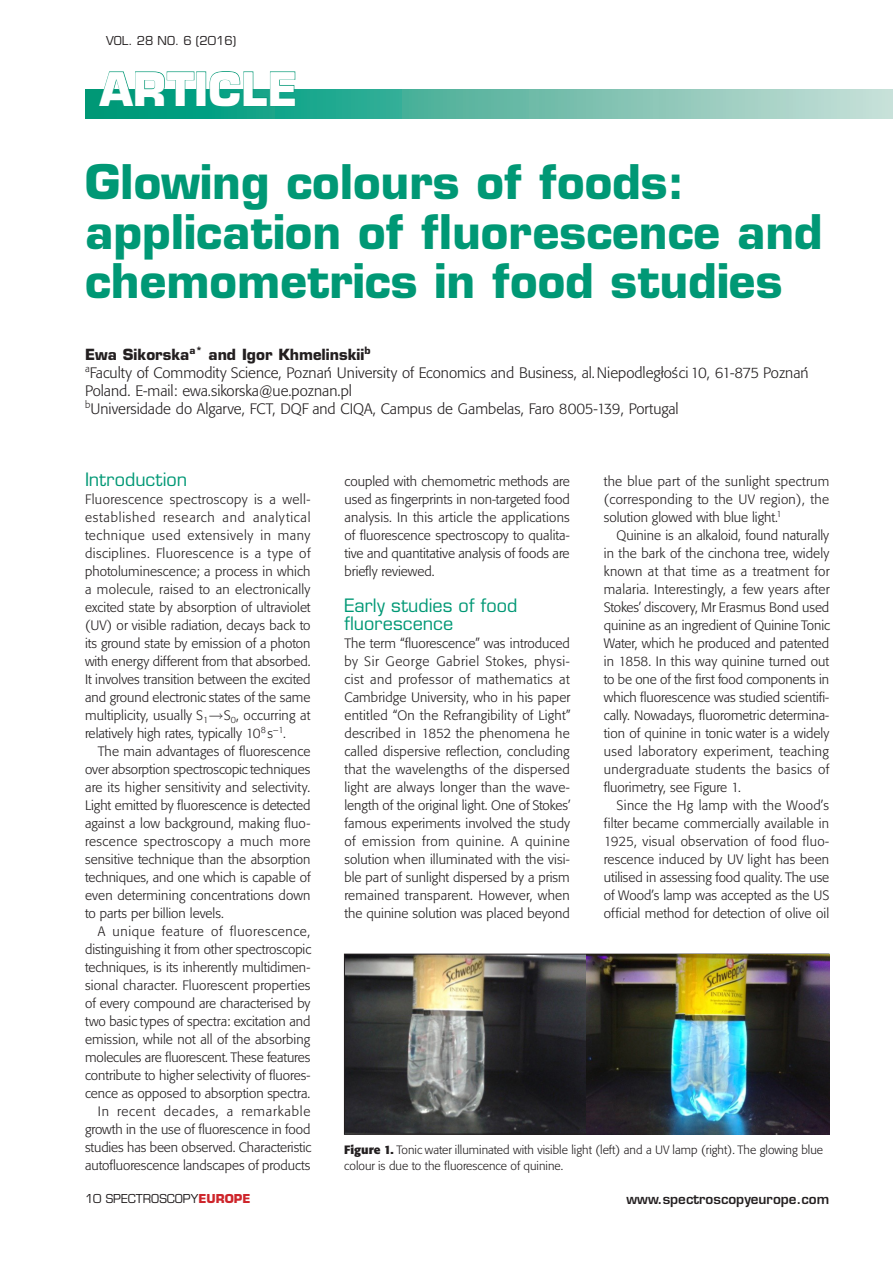
<style>
.page{position:relative;width:893px;height:1263px;background:#fff}
.page>*{position:absolute;margin:0;border:0;box-sizing:border-box;transform-origin:0 0}
.Article_title{font:700 46.5px/49.5px "Eurostile";color:#009875}
.t1{font:700 45px "Eurostile";color:#fff}
.Article_A_Head{font:18px/18px "Eurostile";letter-spacing:.005em;color:#009875}
.Article_address{font:300 15px/18px "Formata BQ";color:#231f20}
.Article_Author{font:700 15px "Eurostile";color:#231f20}
.Body_indent{font:300 13.5px/18px "Formata BQ";color:#231f20;text-align:justify}
.Body_copy{font:300 13.5px/18px "Formata BQ";color:#231f20;text-align:justify}
.t2{font:600 13.5px "Eurostile";color:#231f20}
.Article_caption{font:300 12px/15.8px "Formata BQ";color:#231f20}
.t3{font:12px "Eurostile";color:#231f20}
.s1{font-weight:700;color:#ce252b}
.s2{font-weight:700}
</style>
<div class="page">
<svg style="left:85px;top:89px;width:808px;height:29px;background:#67bca9"></svg>
<svg style="left:98px;top:71px;width:97px;height:35px"></svg>
<div style="left:196px;top:72px;width:10px;height:34px;border:1px solid #009875"></div>
<svg style="left:209px;top:71px;width:87px;height:36px"></svg>
<img style="left:346px;top:956px;width:481px;height:176px">
<div style="left:344px;top:954px;width:485px;height:180px;border:1px solid #231f20"></div>
<p class="t3" style="left:106px;top:33px;width:132px">VOL. 28 NO. 6 (2016)</p>
<h2 class="t1" style="left:100px;top:61px;width:200px">ARTICLE</h2>
<p class="Article_title" style="left:85px;top:157px;width:739px">Glowing colours of foods: application of fluorescence and chemometrics in food studies</p>
<p class="Article_Author" style="left:85px;top:345px;width:287px">Ewa Sikorska<sup>a*</sup> and Igor Khmelinskii<sup>b</sup></p>
<p class="Article_address" style="left:85px;top:364px;width:725px"><sup>a</sup>Faculty of Commodity Science, Poznan´ University of Economics and Business, al.Niepodległos´ci10, 61-875 Poznan´<br>Poland. E-mail: ewa.sikorska@ue.poznan.pl<br><sup>b</sup>Universidade do Algarve, FCT, DQF and CIQA, Campus de Gambelas, Faro 8005-139, Portugal</p>
<p class="Article_A_Head" style="left:85px;top:471px;width:104px">Introduction</p>
<p class="Body_copy" style="left:85px;top:490px;width:227px">Fluorescence spectroscopy is a well&shy;established research and analytical technique used extensively in many disciplines. Fluorescence is a type of photoluminescence; a process in which a molecule, raised to an electronically excited state by absorption of ultraviolet (UV) or visible radiation, decays back to its ground state by emission of a photon with energy different from that absorbed.<br>It involves transition between the excited and ground electronic states of the same multiplicity, usually S<sub>1</sub> S<sub>0</sub>, occurring at relatively high rates, typically 10<sup>8</sup> s<sup>–1</sup>.</p>
<p class="Body_indent" style="left:85px;top:742px;width:227px;text-indent:13px">The main advantages of fluorescence over absorption spectroscopic techniques are its higher sensitivity and selectivity.<br>Light emitted by fluorescence is detected against a low background, making fluo&shy;rescence spectroscopy a much more sensitive technique than the absorption techniques, and one which is capable of even determining concentrations down to parts per billion levels.</p>
<p class="Body_indent" style="left:85px;top:922px;width:228px;text-indent:13px">A unique feature of fluorescence, distinguishing it from other spectroscopic techniques, is its inherently multidimen&shy;sional character. Fluorescent properties of every compound are characterised by two basic types of spectra: excitation and emission, while not all of the absorbing molecules are fluorescent. These features contribute to higher selectivity of fluores&shy;cence as opposed to absorption spectra.</p>
<p class="Body_indent" style="left:85px;top:1102px;width:228px;text-indent:13px">In recent decades, a remarkable growth in the use of fluorescence in food studies has been observed. Characteristic autofluorescence landscapes of products</p>
<p class="t3" style="left:85px;top:1191px;width:167px">10 SPECTROSCOPY<span class="s1">EUROPE</span></p>
<p class="Body_indent" style="left:344px;top:472px;width:227px">coupled with chemometric methods are used as fingerprints in non-targeted food analysis. In this article the applications of fluorescence spectroscopy to qualita&shy;tive and quantitative analysis of foods are briefly reviewed.</p>
<p class="Article_A_Head" style="left:344px;top:597px;width:174px">Early studies of food fluorescence</p>
<p class="Body_copy" style="left:344px;top:634px;width:228px">The term “fluorescence” was introduced by Sir George Gabriel Stokes, physi&shy;cist and professor of mathematics at Cambridge University, who in his paper entitled “On the Refrangibility of Light” described in 1852 the phenomena he called dispersive reflection, concluding that the wavelengths of the dispersed light are always longer than the wave&shy;length of the original light. One of Stokes’ famous experiments involved the study of emission from quinine. A quinine solution when illuminated with the visi&shy;ble part of sunlight dispersed by a prism remained transparent. However, when the quinine solution was placed beyond</p>
<p class="Body_copy" style="left:604px;top:472px;width:227px">the blue part of the sunlight spectrum (corresponding to the UV region), the solution glowed with blue light.<sup>1</sup></p>
<p class="Body_indent" style="left:604px;top:526px;width:228px;text-indent:13px">Quinine is an alkaloid, found naturally in the bark of the cinchona tree, widely known at that time as a treatment for malaria. Interestingly, a few years after Stokes’ discovery, Mr Erasmus Bond used quinine as an ingredient of Quinine Tonic Water, which he produced and patented in 1858. In this way quinine turned out to be one of the first food components in which fluorescence was studied scientifi&shy;cally. Nowadays, fluorometric determina&shy;tion of quinine in tonic water is a widely used laboratory experiment, teaching undergraduate students the basics of fluorimetry, see Figure 1.</p>
<p class="Body_indent" style="left:604px;top:796px;width:227px;text-indent:13px">Since the Hg lamp with the Wood’s filter became commercially available in 1925, visual observation of food fluo&shy;rescence induced by UV light has been utilised in assessing food quality. The use of Wood’s lamp was accepted as the US official method for detection of olive oil</p>
<p class="Article_caption" style="left:344px;top:1142px;width:480px"><span class="s2">Figure 1.</span> Tonic water illuminated with visible light (left) and a UV lamp (right). The glowing blue colour is due to the fluorescence of quinine.</p>
<p class="t2" style="left:627px;top:1190px;width:204px">www.spectroscopyeurope.com</p>
</div>
